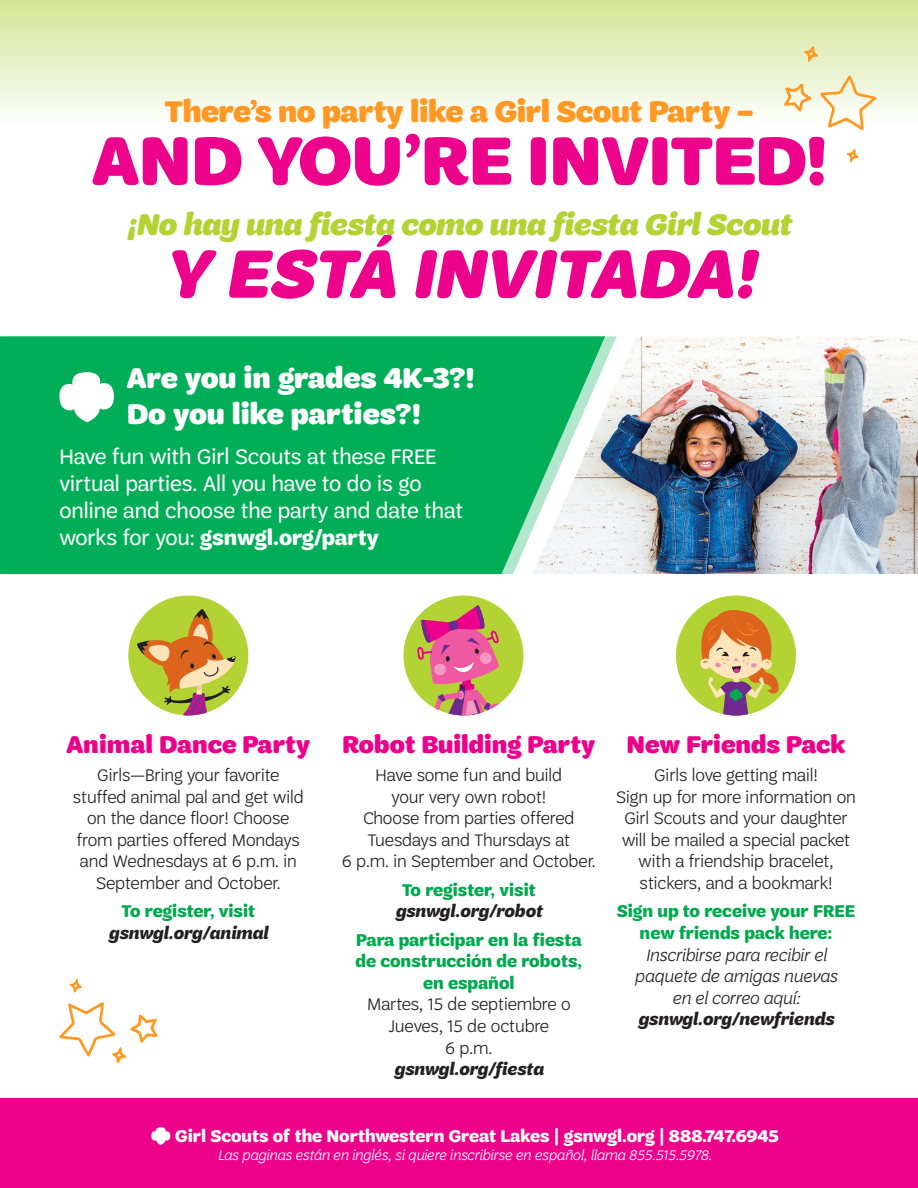
<style>
.page{position:relative;width:918px;height:1188px;background:#fff}
.page>*{position:absolute;margin:0;border:0;box-sizing:border-box;transform-origin:0 0}
.t1{font:900 71.85px "Trefoil Sans";letter-spacing:-.005em;color:#ed028c}
.t2{font:italic 900 71.85px "Trefoil Sans";letter-spacing:-.005em;color:#ed028c}
.t3{font:italic 900 31.5px "Trefoil Sans";letter-spacing:-.015em;color:#b3d234}
.t4{font:900 31.5px "Trefoil Sans";letter-spacing:-.015em;color:#ff9924}
.t5{font:900 30px "Trefoil Sans";color:#fff}
.t6{font:900 25.5px "Trefoil Sans";color:#ec008b}
.t7{font:22.5px/27px "Trefoil Sans";color:#fff}
.t8{font:300 18px/21.6px "Trefoil Sans";color:#231f20;text-align:center}
.t9{font:700 18px/21.6px "Trefoil Sans";color:#00a94e;text-align:center}
.t10{font:italic 700 18px "Trefoil Sans";color:#231f20}
.t11{font:700 18px "Trefoil Sans";color:#fff}
.t12{font:italic 300 18px/21.6px "Trefoil Sans";color:#231f20;text-align:center}
.t13{font:italic 300 15px "Trefoil Sans";color:#fff}
.s1{font-weight:700}
</style>
<div class="page">
<div style="left:0;top:1099px;width:918px;height:89px;background:#ed028c"></div>
<div style="left:0;top:0;width:918px;height:125px;background:linear-gradient(to bottom,#d4e495,#fcfefd)"></div>
<div style="left:0;top:336px;width:532px;height:238px;background:#00ae58"></div>
<img style="left:532px;top:336px;width:386px;height:238px">
<div style="left:404px;top:596px;width:119px;height:119px;background:#b3d234;border-radius:50%"></div>
<svg style="left:417px;top:605px;width:105px;height:110px"></svg>
<div style="left:128px;top:596px;width:120px;height:119px;background:#b3d234;border-radius:50%"></div>
<svg style="left:137px;top:609px;width:111px;height:107px"></svg>
<div style="left:676px;top:596px;width:120px;height:119px;background:#b3d234;border-radius:50%"></div>
<svg style="left:696px;top:604px;width:86px;height:112px"></svg>
<svg style="left:820px;top:75px;width:56px;height:56px"></svg>
<svg style="left:784px;top:83px;width:28px;height:29px"></svg>
<svg style="left:804px;top:46px;width:14px;height:16px"></svg>
<svg style="left:847px;top:149px;width:12px;height:14px"></svg>
<svg style="left:59px;top:1002px;width:99px;height:61px"></svg>
<svg style="left:70px;top:978px;width:12px;height:15px"></svg>
<svg style="left:59px;top:372px;width:55px;height:50px"></svg>
<p class="t4" style="left:165px;top:93px;width:590px">There’s no party like a Girl Scout Party –</p>
<p class="t1" style="left:92px;top:120px;width:737px">AND YOU’RE INVITED!</p>
<p class="t3" style="left:127px;top:206px;width:666px">¡No hay una fiesta como una fiesta Girl Scout</p>
<p class="t2" style="left:164px;top:233px;width:593px">Y ESTÁ INVITADA!</p>
<p class="t5" style="left:127px;top:361px;width:349px">Are you in grades 4K-3?!</p>
<p class="t5" style="left:127px;top:397px;width:295px">Do you like parties?!</p>
<p class="t7" style="left:59px;top:443px;width:378px">Have fun with Girl Scouts at these FREE virtual parties. All you have to do is go</p>
<p class="t7" style="left:59px;top:497px;width:405px">online and choose the party and date that works for you: <span class="s1">gsnwgl.org/party</span></p>
<p class="t6" style="left:67px;top:730px;width:245px">Animal Dance Party</p>
<p class="t8" style="left:73px;top:764px;width:232px">Girls—Bring your favorite stuffed animal pal and get wild on the dance floor! Choose from parties offered Mondays and Wednesdays at 6 p.m. in<br>September and October.</p>
<p class="t9" style="left:121px;top:901px;width:135px">To register, visit</p>
<p class="t10" style="left:109px;top:923px;width:161px">gsnwgl.org/animal</p>
<p class="t6" style="left:343px;top:730px;width:254px">Robot Building Party</p>
<p class="t8" style="left:376px;top:764px;width:188px">Have some fun and build</p>
<p class="t8" style="left:392px;top:786px;width:156px">your very own robot!</p>
<p class="t8" style="left:363px;top:807px;width:213px;text-align:left">Choose from parties offered<br>Tuesdays and Thursdays at</p>
<p class="t8" style="left:342px;top:851px;width:255px">6 p.m. in September and October.</p>
<p class="t9" style="left:402px;top:879px;width:135px">To register, visit</p>
<p class="t10" style="left:395px;top:901px;width:149px">gsnwgl.org/robot</p>
<p class="t9" style="left:356px;top:929px;width:227px">Para participar en la fiesta</p>
<p class="t9" style="left:356px;top:951px;width:228px">de construcción de robots,</p>
<p class="t9" style="left:423px;top:972px;width:93px">en español</p>
<p class="t8" style="left:367px;top:994px;width:205px">Martes, 15 de septiembre o</p>
<p class="t8" style="left:389px;top:1015px;width:162px">Jueves, 15 de octubre</p>
<p class="t8" style="left:445px;top:1037px;width:48px">6 p.m.</p>
<p class="t10" style="left:394px;top:1059px;width:151px">gsnwgl.org/fiesta</p>
<p class="t6" style="left:626px;top:730px;width:221px">New Friends Pack</p>
<p class="t8" style="left:616px;top:764px;width:241px">Girls love getting mail!<br>Sign up for more information on<br>Girl Scouts and your daughter will be mailed a special packet with a friendship bracelet, stickers, and a bookmark!</p>
<p class="t9" style="left:617px;top:901px;width:240px">Sign up to receive your FREE new friends pack here:</p>
<p class="t12" style="left:635px;top:944px;width:204px">Inscribirse para recibir el paquete de amigas nuevas</p>
<p class="t12" style="left:672px;top:987px;width:129px">en el correo aquí:</p>
<p class="t10" style="left:638px;top:1009px;width:197px">gsnwgl.org/newfriends</p>
<p class="t11" style="left:151px;top:1125px;width:629px">❧ Girl Scouts of the Northwestern Great Lakes | gsnwgl.org | 888.747.6945</p>
<p class="t13" style="left:218px;top:1146px;width:496px">Las paginas están en inglés, si quiere inscribirse en español, llama 855.515.5978.</p>
</div>
